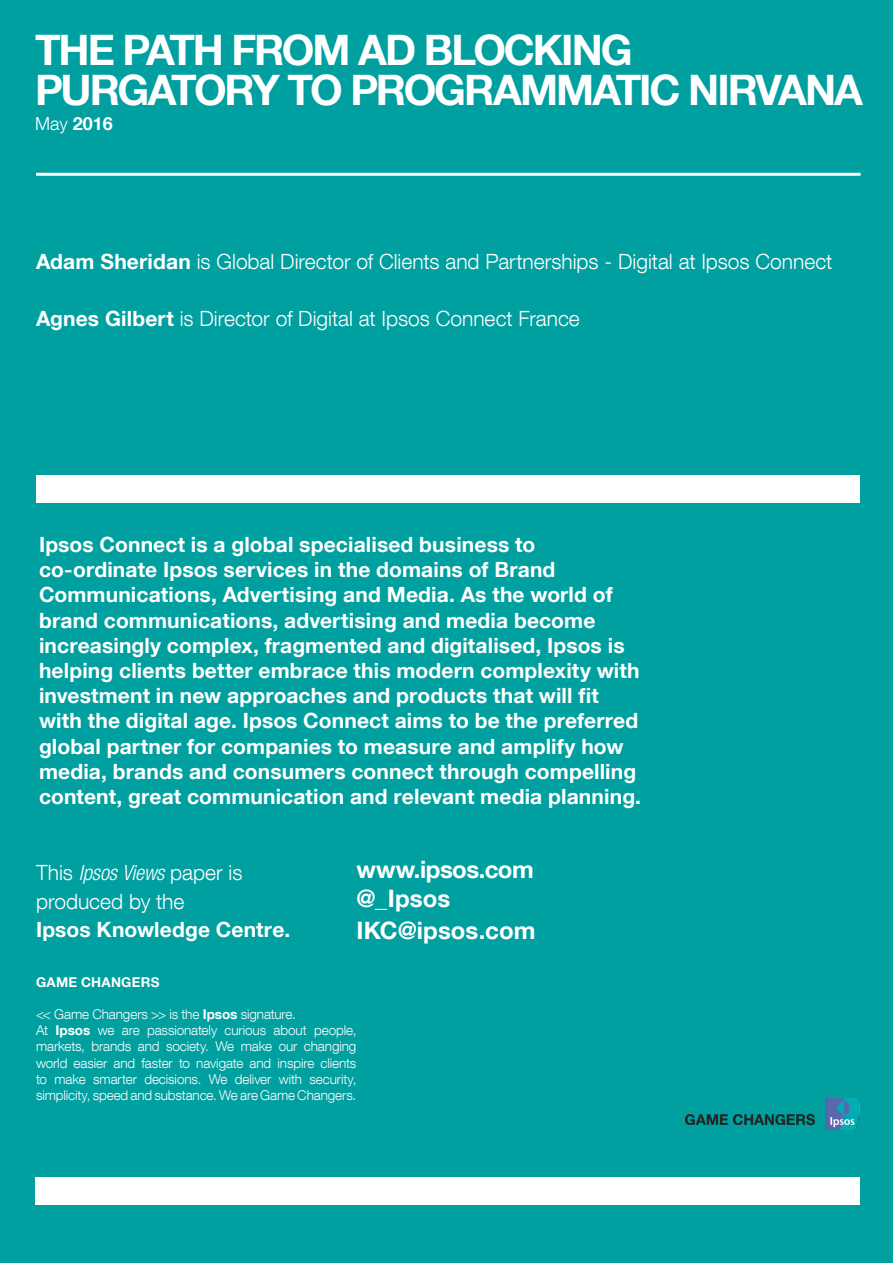
<style>
.page{position:relative;width:893px;height:1263px;background:#009fa0}
.page>*{position:absolute;margin:0;border:0;box-sizing:border-box;transform-origin:0 0}
.t1{font:700 42px/40.5px "Helvetica Neue LT Com";letter-spacing:-.055em;color:#fff}
.t2{font:700 24px "Helvetica Neue LT Com";color:#fff}
.t3{font:700 24px "Helvetica Neue LT Com";letter-spacing:-.02em;color:#fff}
.t4{font:700 21px/25.2px "Helvetica Neue LT Com";letter-spacing:.005em;color:#fff}
.t5{font:300 21px "Helvetica Neue LT Com";color:#fff}
.t6{font:700 18px "Helvetica Neue LT Com";color:#fff}
.t7{font:300 13.5px/16.2px "Helvetica Neue LT Com";letter-spacing:-.01em;color:#fff;text-align:justify}
.t8{font:700 13.5px "Helvetica Neue LT Com";letter-spacing:.02em;color:#fff}
.s1{font-weight:300}
.s2{font-weight:700}
.s3{font-style:italic;font-stretch:condensed}
</style>
<div class="page">
<div style="left:37px;top:476px;width:823px;height:27px;background:#fff"></div>
<div style="left:35px;top:1177px;width:825px;height:28px;background:#fff"></div>
<hr style="left:36px;top:173px;width:824px;height:3px;background:#fff">
<img style="left:685px;top:1098px;width:175px;height:31px">
<p class="t1" style="left:35px;top:28px;width:829px">THE PATH FROM AD BLOCKING<br>PURGATORY TO PROGRAMMATIC NIRVANA</p>
<p class="t6" style="left:35px;top:112px;width:79px"><span class="s1">May</span> 2016</p>
<p class="t5" style="left:36px;top:248px;width:798px"><span class="s2">Adam Sheridan</span> is Global Director of Clients and Partnerships - Digital at Ipsos Connect</p>
<p class="t5" style="left:36px;top:305px;width:545px"><span class="s2">Agnes Gilbert</span> is Director of Digital at Ipsos Connect France</p>
<p class="t4" style="left:39px;top:531px;width:604px">Ipsos Connect is a global specialised business to co-ordinate Ipsos services in the domains of Brand Communications, Advertising and Media. As the world of brand communications, advertising and media become increasingly complex, fragmented and digitalised, Ipsos is helping clients better embrace this modern complexity with investment in new approaches and products that will fit with the digital age. Ipsos Connect aims to be the preferred global partner for companies to measure and amplify how media, brands and consumers connect through compelling content, great communication and relevant media planning.</p>
<p class="t5" style="left:36px;top:860px;width:208px">This <span class="s3">Ipsos Views</span> paper is</p>
<p class="t5" style="left:36px;top:888px;width:150px">produced by the</p>
<p class="t4" style="left:36px;top:916px;width:256px">Ipsos Knowledge Centre.</p>
<p class="t3" style="left:356px;top:854px;width:179px">www.ipsos.com</p>
<p class="t2" style="left:356px;top:883px;width:95px">@_Ipsos</p>
<p class="t2" style="left:356px;top:915px;width:180px">IKC@ipsos.com</p>
<p class="t8" style="left:36px;top:973px;width:125px">GAME CHANGERS</p>
<p class="t7" style="left:36px;top:1006px;width:262px">&lt;&lt; Game Changers &gt;&gt; is the <span class="s2">Ipsos</span> signature.</p>
<p class="t7" style="left:36px;top:1022px;width:322px">At <span class="s2">Ipsos</span> we are passionately curious about people, markets, brands and society. We make our changing world easier and faster to navigate and inspire clients to make smarter decisions. We deliver with security, simplicity, speed and substance. We are Game Changers.</p>
</div>
